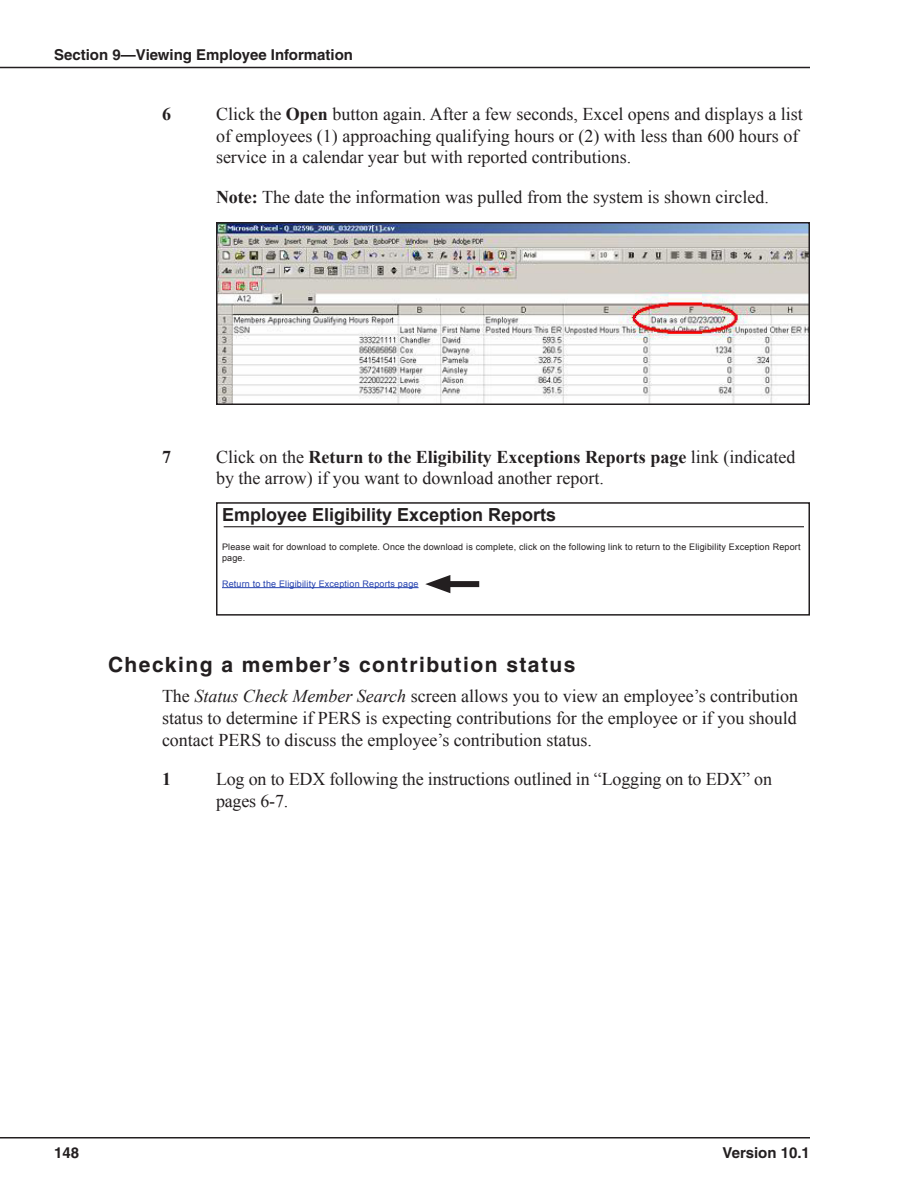
<style>
.page{position:relative;width:918px;height:1188px;background:#fff}
.page>*{position:absolute;margin:0;border:0;box-sizing:border-box;transform-origin:0 0}
.Heading2{font:700 21px "Helvetica";letter-spacing:.07em;color:#231f20}
.Numbered{font:18px/21.6px "Times New Roman";color:#231f20}
.Body{font:18px/21.6px "Times New Roman";color:#231f20;text-align:justify}
.Notes{font:18px "Times New Roman";color:#231f20}
.t1{font:700 18px "Arial";color:#231f20}
.Numbered-2{font:700 18px "Times New Roman";color:#231f20}
.t2{font:700 15px "Helvetica";color:#231f20}
.t3{font:9px/10.8px "Arial";letter-spacing:.02em;color:#231f20}
.t4{font:9px "Arial";letter-spacing:.02em;color:#2441af}
.s1{font-weight:700}
.s2{font-style:italic}
</style>
<div class="page">
<hr style="left:0;top:67px;width:810px;height:1px;background:#231f20">
<hr style="left:0;top:1137px;width:810px;height:1px;background:#231f20">
<hr style="left:222px;top:587px;width:197px;height:1px;background:#2441af">
<div style="left:216px;top:502px;width:594px;height:114px;border:2px solid #231f20"></div>
<hr style="left:224px;top:526px;width:580px;height:1px;background:#231f20">
<div style="left:440px;top:581px;width:39px;height:6px;background:#231f20"></div>
<svg style="left:425px;top:575px;width:25px;height:18px"></svg>
<img style="left:219px;top:225px;width:588px;height:177px">
<div style="left:216px;top:222px;width:594px;height:183px;border:2px solid #231f20"></div>
<p class="t2" style="left:54px;top:45px;width:301px">Section 9—Viewing Employee Information</p>
<p class="Numbered-2" style="left:162px;top:102px;width:10px">6</p>
<p class="Numbered" style="left:216px;top:103px;width:588px">Click the <span class="s1">Open</span> button again. After a few seconds, Excel opens and displays a list of employees (1) approaching qualifying hours or (2) with less than 600 hours of service in a calendar year but with reported contributions.</p>
<p class="Notes" style="left:216px;top:185px;width:555px"><span class="s1">Note:</span> The date the information was pulled from the system is shown circled.</p>
<p class="Numbered-2" style="left:162px;top:444px;width:10px">7</p>
<p class="Numbered" style="left:216px;top:445px;width:581px">Click on the <span class="s1">Return to the Eligibility Exceptions Reports page</span> link (indicated by the arrow) if you want to download another report.</p>
<p class="t1" style="left:222px;top:503px;width:336px">Employee Eligibility Exception Reports</p>
<p class="t3" style="left:222px;top:542px;width:580px">Please wait for download to complete. Once the download is complete, click on the following link to return to the Eligibility Exception Report page.</p>
<p class="t4" style="left:222px;top:578px;width:198px">Return to the Eligibility Exception Reports page</p>
<p class="Heading2" style="left:108px;top:652px;width:469px">Checking a member’s contribution status</p>
<p class="Body" style="left:162px;top:685px;width:638px">The <span class="s2">Status Check Member Search</span> screen allows you to view an employee’s contribution status to determine if PERS is expecting contributions for the employee or if you should contact PERS to discuss the employee’s contribution status.</p>
<p class="Numbered-2" style="left:162px;top:767px;width:10px">1</p>
<p class="Numbered" style="left:216px;top:768px;width:558px">Log on to EDX following the instructions outlined in “Logging on to EDX” on pages 6-7.</p>
<p class="t2" style="left:54px;top:1143px;width:27px">148</p>
<p class="t2" style="left:723px;top:1143px;width:89px">Version 10.1</p>
</div>
